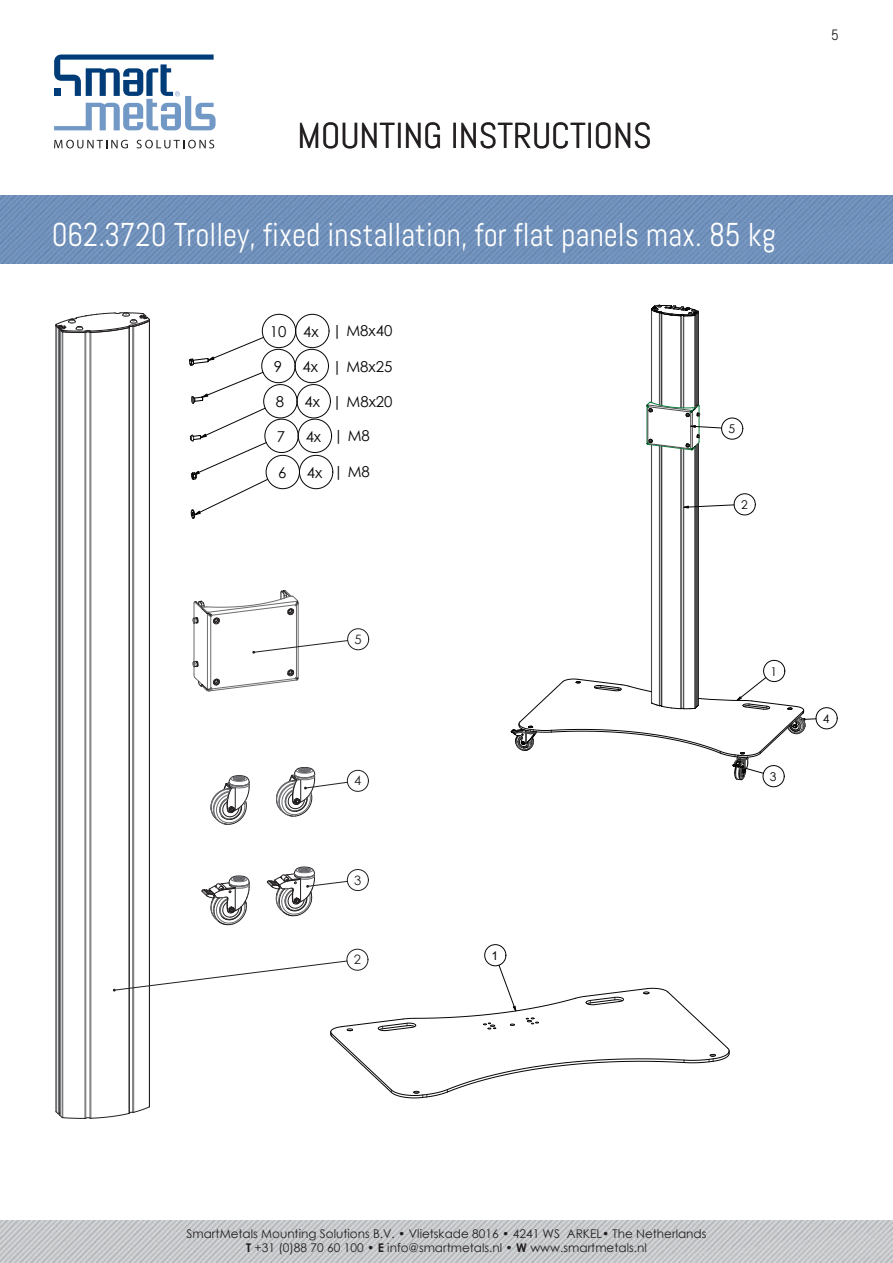
<style>
.page{position:relative;width:893px;height:1263px;background:#fff}
.page>*{position:absolute;margin:0;border:0;box-sizing:border-box;transform-origin:0 0}
.t1{font:36px "Abel";color:#231f20}
.t2{font:33px "Abel";color:#fff;scale:.94 1}
.t3{font:15px "Century Gothic";color:#050504}
.t4{font:15px "Abel";color:#231f20}
.t5{font:12.9px "Century Gothic";color:#231f20}
.t6{font:12.15px "Century Gothic";color:#050504}
.t7{font:12.15px "Arial";color:#050504}
.t8{font:12px/14.4px "Century Gothic";color:#231f20;text-align:center}
.s1{font-weight:700}
</style>
<div class="page">
<img style="left:0;top:196px;width:893px;height:68px">
<img style="left:0;top:1220px;width:893px;height:43px">
<svg style="left:54px;top:140px;width:74px;height:8px"></svg>
<svg style="left:137px;top:140px;width:77px;height:8px"></svg>
<svg style="left:54px;top:55px;width:162px;height:75px"></svg>
<hr style="left:56px;top:325px;width:1px;height:787px;background:#6c6d70">
<hr style="left:58px;top:328px;width:1px;height:786px;background:#6c6d70">
<hr style="left:59px;top:328px;width:1px;height:786px;background:#231f20">
<hr style="left:60px;top:329px;width:1px;height:786px;background:#6c6d70">
<hr style="left:62px;top:330px;width:1px;height:787px;background:#6c6d70">
<hr style="left:63px;top:330px;width:1px;height:788px;background:#6c6d70">
<hr style="left:85px;top:331px;width:1px;height:787px;background:#6c6d70">
<hr style="left:86px;top:331px;width:1px;height:787px;background:#6c6d70">
<hr style="left:90px;top:331px;width:1px;height:787px;background:#6c6d70">
<hr style="left:91px;top:331px;width:1px;height:787px;background:#6c6d70">
<hr style="left:129px;top:326px;width:1px;height:787px;background:#231f20">
<hr style="left:132px;top:325px;width:1px;height:787px;background:#6c6d70">
<hr style="left:133px;top:325px;width:1px;height:787px;background:#6c6d70">
<hr style="left:149px;top:319px;width:1px;height:788px;background:#231f20">
<hr style="left:194px;top:623px;width:1px;height:39px;background:#6c6c6f">
<hr style="left:207px;top:614px;width:1px;height:75px;background:#6c6d70">
<hr style="left:210px;top:616px;width:1px;height:72px;background:#6c6d70">
<hr style="left:296px;top:606px;width:1px;height:71px;background:#6c6d70">
<hr style="left:298px;top:603px;width:1px;height:75px;background:#6c6c6f">
<div style="left:347px;top:949px;width:21px;height:21px;border:1px solid #231f20;border-radius:50%"></div>
<div style="left:347px;top:869px;width:22px;height:22px;border:1px solid #231f20;border-radius:50%"></div>
<div style="left:347px;top:770px;width:22px;height:22px;border:1px solid #231f20;border-radius:50%"></div>
<div style="left:347px;top:628px;width:22px;height:22px;border:1px solid #231f20;border-radius:50%"></div>
<svg style="left:201px;top:875px;width:49px;height:50px"></svg>
<svg style="left:55px;top:1106px;width:95px;height:13px"></svg>
<svg style="left:266px;top:866px;width:82px;height:50px"></svg>
<svg style="left:252px;top:640px;width:96px;height:14px"></svg>
<svg style="left:55px;top:312px;width:95px;height:21px"></svg>
<svg style="left:276px;top:767px;width:72px;height:50px"></svg>
<svg style="left:210px;top:775px;width:40px;height:50px"></svg>
<svg style="left:192px;top:660px;width:107px;height:32px"></svg>
<svg style="left:192px;top:590px;width:107px;height:35px"></svg>
<hr style="left:651px;top:445px;width:1px;height:258px;background:#4d4d4d">
<hr style="left:651px;top:309px;width:1px;height:94px;background:#4d4d4d">
<hr style="left:659px;top:446px;width:1px;height:260px;background:#4d4d4d">
<hr style="left:659px;top:312px;width:1px;height:93px;background:#4d4d4d">
<hr style="left:660px;top:446px;width:1px;height:260px;background:#4d4d4d">
<hr style="left:660px;top:312px;width:1px;height:93px;background:#4d4d4d">
<hr style="left:661px;top:312px;width:1px;height:93px;background:#4d4d4d">
<hr style="left:661px;top:446px;width:1px;height:260px;background:#4d4d4d">
<hr style="left:680px;top:448px;width:1px;height:261px;background:#4d4d4d">
<hr style="left:680px;top:315px;width:1px;height:93px;background:#4d4d4d">
<hr style="left:681px;top:448px;width:1px;height:260px;background:#4d4d4d">
<hr style="left:681px;top:315px;width:1px;height:93px;background:#4d4d4d">
<hr style="left:683px;top:315px;width:1px;height:93px;background:#4d4d4d">
<hr style="left:683px;top:449px;width:1px;height:260px;background:#4d4d4d">
<hr style="left:695px;top:446px;width:1px;height:262px;background:#4d4d4d">
<hr style="left:695px;top:314px;width:1px;height:94px;background:#4d4d4d">
<hr style="left:696px;top:314px;width:1px;height:92px;background:#4d4d4d">
<hr style="left:696px;top:445px;width:1px;height:261px;background:#4d4d4d">
<hr style="left:697px;top:313px;width:1px;height:93px;background:#4d4d4d">
<hr style="left:697px;top:445px;width:1px;height:261px;background:#4d4d4d">
<hr style="left:698px;top:444px;width:1px;height:261px;background:#050504">
<hr style="left:698px;top:311px;width:1px;height:94px;background:#050504">
<div style="left:734px;top:493px;width:22px;height:22px;border:1px solid #050504;border-radius:50%"></div>
<div style="left:763px;top:660px;width:22px;height:22px;border:1px solid #050504;border-radius:50%"></div>
<div style="left:763px;top:765px;width:21px;height:22px;border:1px solid #050504;border-radius:50%"></div>
<div style="left:816px;top:707px;width:21px;height:22px;border:1px solid #050504;border-radius:50%"></div>
<div style="left:721px;top:418px;width:22px;height:21px;border:1px solid #050504;border-radius:50%"></div>
<svg style="left:683px;top:504px;width:52px;height:5px"></svg>
<svg style="left:651px;top:304px;width:48px;height:13px"></svg>
<svg style="left:510px;top:677px;width:307px;height:104px"></svg>
<svg style="left:646px;top:400px;width:76px;height:51px"></svg>
<div style="left:484px;top:944px;width:22px;height:22px;border:1px solid #050504;border-radius:50%"></div>
<svg style="left:113px;top:960px;width:617px;height:139px"></svg>
<div style="left:262px;top:314px;width:34px;height:34px;border:1px solid #050504;border-radius:50%"></div>
<div style="left:295px;top:314px;width:34px;height:34px;border:1px solid #050504;border-radius:50%"></div>
<div style="left:261px;top:349px;width:34px;height:34px;border:1px solid #050504;border-radius:50%"></div>
<div style="left:295px;top:349px;width:34px;height:34px;border:1px solid #050504;border-radius:50%"></div>
<div style="left:263px;top:384px;width:34px;height:34px;border:1px solid #050504;border-radius:50%"></div>
<div style="left:297px;top:384px;width:34px;height:34px;border:1px solid #050504;border-radius:50%"></div>
<div style="left:264px;top:419px;width:35px;height:34px;border:1px solid #050504;border-radius:50%"></div>
<div style="left:298px;top:419px;width:34px;height:34px;border:1px solid #050504;border-radius:50%"></div>
<div style="left:266px;top:455px;width:34px;height:34px;border:1px solid #050504;border-radius:50%"></div>
<div style="left:299px;top:455px;width:34px;height:34px;border:1px solid #050504;border-radius:50%"></div>
<svg style="left:189px;top:336px;width:80px;height:183px"></svg>
<h1 class="t1" style="left:298px;top:112px;width:356px">MOUNTING INSTRUCTIONS</h1>
<h2 class="t2" style="left:52px;top:214px;width:772px">062.3720 Trolley, fixed installation, for flat panels max. 85 kg</h2>
<p class="t3" style="left:270px;top:321px;width:50px">10 4x</p>
<p class="t3" style="left:274px;top:356px;width:10px">9</p>
<p class="t3" style="left:303px;top:356px;width:17px">4x</p>
<p class="t3" style="left:276px;top:391px;width:10px">8</p>
<p class="t3" style="left:304px;top:391px;width:17px">4x</p>
<p class="t3" style="left:277px;top:426px;width:10px">7</p>
<p class="t3" style="left:306px;top:426px;width:17px">4x</p>
<p class="t3" style="left:278px;top:462px;width:10px">6</p>
<p class="t3" style="left:307px;top:462px;width:17px">4x</p>
<p class="t3" style="left:332px;top:320px;width:62px">| M8x40</p>
<p class="t3" style="left:332px;top:356px;width:62px">| M8x25</p>
<p class="t3" style="left:332px;top:391px;width:62px">| M8x20</p>
<p class="t3" style="left:333px;top:425px;width:38px">| M8</p>
<p class="t3" style="left:333px;top:461px;width:38px">| M8</p>
<p class="t6" style="left:728px;top:420px;width:8px">5</p>
<p class="t6" style="left:741px;top:496px;width:8px">2</p>
<p class="t4" style="left:831px;top:25px;width:9px">5</p>
<p class="t5" style="left:355px;top:630px;width:9px">5</p>
<p class="t5" style="left:354px;top:772px;width:9px">4</p>
<p class="t5" style="left:354px;top:871px;width:9px">3</p>
<p class="t5" style="left:354px;top:951px;width:9px">2</p>
<p class="t7" style="left:492px;top:948px;width:8px">1</p>
<p class="t6" style="left:770px;top:663px;width:8px">1</p>
<p class="t6" style="left:770px;top:768px;width:8px">3</p>
<p class="t6" style="left:823px;top:710px;width:8px">4</p>
<p class="t8" style="left:187px;top:1226px;width:521px">SmartMetals Mounting Solutions B.V. • Vlietskade 8016 • 4241 WS ARKEL• The Netherlands<br><span class="s1">T</span> +31 (0)88 70 60 100 • <span class="s1">E</span> info@smartmetals.nl • <span class="s1">W</span> www.smartmetals.nl</p>
</div>
